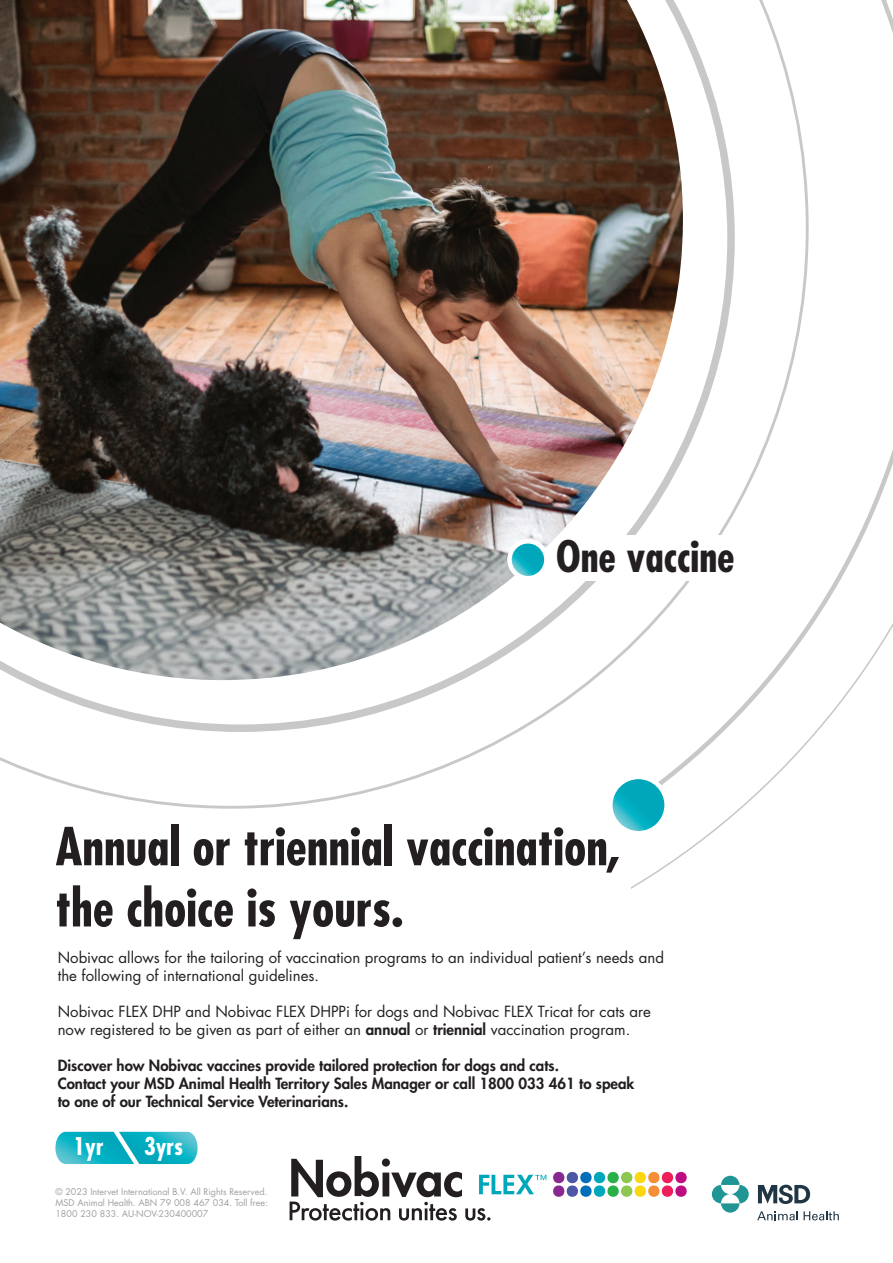
<style>
.page{position:relative;width:893px;height:1263px;background:#fff}
.page>*{position:absolute;margin:0;border:0;box-sizing:border-box;transform-origin:0 0}
.t1{font:700 condensed 51px/61.2px "Futura Std";color:#231f20}
.t2{font:700 condensed 42.3px "Futura Std";color:#231f20}
.t3{font:700 condensed 23.85px "Futura Std";color:#fff}
.t4{font:15px/18px "Futura Std";color:#231f20}
.t5{font:800 15px/18px "Futura Std";color:#231f20}
.t6{font:9px/10.8px "Futura Std";color:#9d9fa2;text-align:justify}
.s1{font-weight:800}
</style>
<div class="page">
<img style="left:0;top:0;width:893px;height:889px">
<div style="left:0;top:813px;width:631px;height:295px;background:#fff"></div>
<svg style="left:712px;top:1176px;width:37px;height:36px"></svg>
<svg style="left:758px;top:1185px;width:52px;height:19px"></svg>
<svg style="left:804px;top:1211px;width:35px;height:9px"></svg>
<svg style="left:757px;top:1211px;width:41px;height:9px"></svg>
<svg style="left:509px;top:541px;width:37px;height:37px"></svg>
<div style="left:507px;top:539px;width:42px;height:41px;border:4px solid #fff;border-radius:50%"></div>
<div style="left:559px;top:535px;width:190px;height:45px;background:#fff"></div>
<svg style="left:55px;top:1132px;width:143px;height:32px;background:#22b7c7"></svg>
<svg style="left:610px;top:777px;width:57px;height:56px;background:#26b5c5"></svg>
<div style="left:608px;top:775px;width:61px;height:60px;border:4px solid #fff;border-radius:50%"></div>
<div style="left:553px;top:1172px;width:11px;height:11px;background:#892890;border-radius:50%"></div>
<div style="left:553px;top:1185px;width:11px;height:12px;background:#892890;border-radius:50%"></div>
<div style="left:567px;top:1172px;width:11px;height:11px;background:#4c58a6;border-radius:50%"></div>
<div style="left:567px;top:1185px;width:11px;height:12px;background:#4c58a6;border-radius:50%"></div>
<div style="left:580px;top:1172px;width:12px;height:11px;background:#006fba;border-radius:50%"></div>
<div style="left:580px;top:1185px;width:12px;height:12px;background:#006fba;border-radius:50%"></div>
<div style="left:594px;top:1172px;width:11px;height:11px;background:#00a6b9;border-radius:50%"></div>
<div style="left:594px;top:1185px;width:11px;height:12px;background:#00a6b9;border-radius:50%"></div>
<div style="left:607px;top:1172px;width:12px;height:11px;background:#2ab049;border-radius:50%"></div>
<div style="left:607px;top:1185px;width:12px;height:12px;background:#2ab049;border-radius:50%"></div>
<div style="left:621px;top:1172px;width:11px;height:11px;background:#8cc750;border-radius:50%"></div>
<div style="left:621px;top:1185px;width:11px;height:12px;background:#8cc750;border-radius:50%"></div>
<div style="left:635px;top:1172px;width:11px;height:11px;background:#fad70f;border-radius:50%"></div>
<div style="left:635px;top:1185px;width:11px;height:12px;background:#fad70f;border-radius:50%"></div>
<div style="left:648px;top:1172px;width:11px;height:11px;background:#f68d38;border-radius:50%"></div>
<div style="left:648px;top:1185px;width:11px;height:12px;background:#f68d38;border-radius:50%"></div>
<div style="left:662px;top:1172px;width:11px;height:11px;background:#ee1e5b;border-radius:50%"></div>
<div style="left:662px;top:1185px;width:11px;height:12px;background:#ee1e5b;border-radius:50%"></div>
<div style="left:675px;top:1172px;width:12px;height:11px;background:#bc0d83;border-radius:50%"></div>
<div style="left:675px;top:1185px;width:12px;height:12px;background:#bc0d83;border-radius:50%"></div>
<svg style="left:290px;top:1156px;width:256px;height:64px"></svg>
<h2 class="t2" style="left:556px;top:530px;width:180px">One vaccine</h2>
<h1 class="t1" style="left:55px;top:816px;width:566px">Annual or triennial vaccination, the choice is yours.</h1>
<p class="t4" style="left:58px;top:948px;width:608px">Nobivac allows for the tailoring of vaccination programs to an individual patient’s needs and the following of international guidelines.</p>
<p class="t4" style="left:58px;top:1002px;width:595px">Nobivac FLEX DHP and Nobivac FLEX DHPPi for dogs and Nobivac FLEX Tricat for cats are now registered to be given as part of either an <span class="s1">annual</span> or <span class="s1">triennial</span> vaccination program.</p>
<p class="t5" style="left:58px;top:1056px;width:578px">Discover how Nobivac vaccines provide tailored protection for dogs and cats.<br>Contact your MSD Animal Health Territory Sales Manager or call 1800 033 461 to speak to one of our Technical Service Veterinarians.</p>
<h3 class="t3" style="left:74px;top:1131px;width:32px">1yr</h3>
<h3 class="t3" style="left:144px;top:1131px;width:40px">3yrs</h3>
<p class="t6" style="left:55px;top:1187px;width:214px">© 2023 Intervet International B.V. All Rights Reserved.<br>MSD Animal Health. ABN 79 008 467 034. Toll free:<br>1800 230 833. AU-NOV-230400007</p>
</div>
